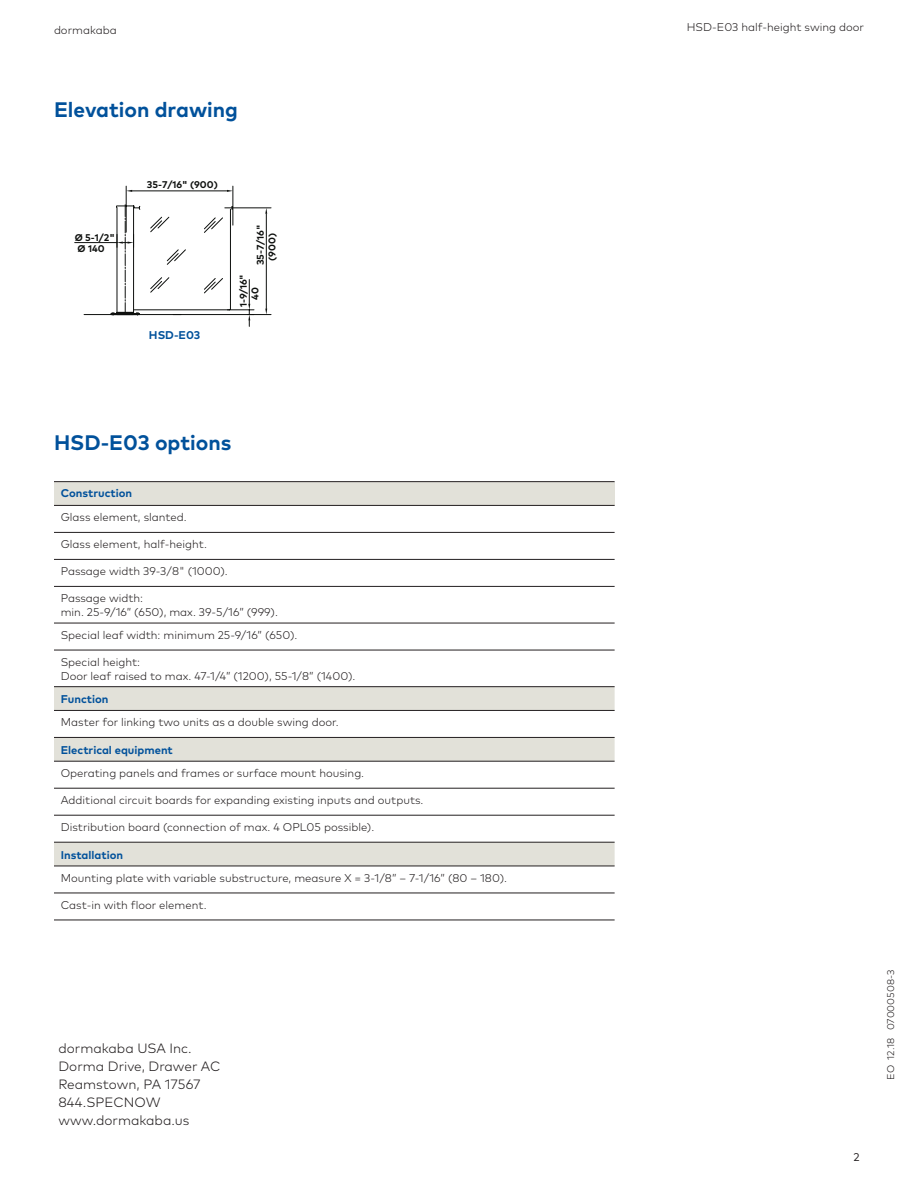
<style>
.page{position:relative;width:918px;height:1188px;background:#fff}
.page>*{position:absolute;margin:0;border:0;box-sizing:border-box;transform-origin:0 0}
.t1{font:700 21px "Mark Pro";color:#01519b}
.t2{font:300 13.5px/18px "Mark Pro";color:#231f20}
.t3{font:300 11.25px/14.2px "Mark Pro";color:#231f20}
.t4{font:700 11.25px "Mark Pro";color:#01519b}
.t5{font:11.25px "Mark Pro";color:#231f20}
.t6{font:700 9.75px/11.7px "Mark Pro";color:#0e100e}
.t7{font:300 9.75px "Mark Pro";color:#231f20}
</style>
<div class="page">
<div style="left:54px;top:482px;width:561px;height:23px;background:#e2e1d9"></div>
<svg style="left:54px;top:687px;width:561px;height:179px"></svg>
<hr style="left:54px;top:532px;width:561px;height:1px;background:#231f20">
<hr style="left:54px;top:559px;width:561px;height:1px;background:#231f20">
<hr style="left:54px;top:586px;width:561px;height:1px;background:#231f20">
<hr style="left:54px;top:623px;width:561px;height:1px;background:#231f20">
<hr style="left:54px;top:650px;width:561px;height:1px;background:#231f20">
<hr style="left:54px;top:686px;width:561px;height:1px;background:#231f20">
<hr style="left:54px;top:737px;width:561px;height:1px;background:#231f20">
<hr style="left:54px;top:788px;width:561px;height:1px;background:#231f20">
<hr style="left:54px;top:815px;width:561px;height:1px;background:#231f20">
<hr style="left:54px;top:842px;width:561px;height:1px;background:#231f20">
<hr style="left:54px;top:866px;width:561px;height:1px;background:#231f20">
<hr style="left:54px;top:893px;width:561px;height:1px;background:#231f20">
<hr style="left:54px;top:920px;width:561px;height:1px;background:#231f20">
<hr style="left:54px;top:481px;width:561px;height:1px;background:#231f20">
<hr style="left:54px;top:505px;width:561px;height:1px;background:#231f20">
<hr style="left:54px;top:710px;width:561px;height:1px;background:#231f20">
<hr style="left:54px;top:761px;width:561px;height:1px;background:#231f20">
<hr style="left:75px;top:242px;width:42px;height:1px;background:#0e100e">
<svg style="left:84px;top:186px;width:187px;height:141px"></svg>
<p class="t3" style="left:54px;top:22px;width:64px">dormakaba</p>
<p class="t3" style="left:687px;top:19px;width:179px">HSD-E03 half-height swing door</p>
<h1 class="t1" style="left:54px;top:94px;width:186px">Elevation drawing</h1>
<p class="t6" style="left:147px;top:178px;width:73px">35-7/16" (900)</p>
<p class="t6" style="left:78px;top:231px;width:39px;text-indent:-3px">Ø 5-1/2"<br>Ø 140</p>
<p class="t6" style="left:254px;top:265px;width:42px;text-align:center;rotate:-90deg">35-7/16" (900)</p>
<p class="t6" style="left:237px;top:300px;width:27px;text-indent:-7px;rotate:-90deg">1-9/16"<br>40</p>
<p class="t4" style="left:149px;top:327px;width:53px">HSD-E03</p>
<h1 class="t1" style="left:54px;top:427px;width:179px">HSD-E03 options</h1>
<p class="t4" style="left:61px;top:485px;width:73px">Construction</p>
<p class="t3" style="left:61px;top:509px;width:128px">Glass element, slanted.</p>
<p class="t3" style="left:61px;top:536px;width:148px">Glass element, half-height.</p>
<p class="t3" style="left:61px;top:563px;width:169px">Passage width 39-3/8" (1000).</p>
<p class="t3" style="left:61px;top:590px;width:219px">Passage width:<br>min. 25-9/16” (650), max. 39-5/16” (999).</p>
<p class="t3" style="left:61px;top:627px;width:238px">Special leaf width: minimum 25-9/16” (650).</p>
<p class="t3" style="left:61px;top:654px;width:296px">Special height:<br>Door leaf raised to max. 47-1/4” (1200), 55-1/8” (1400).</p>
<p class="t4" style="left:61px;top:690px;width:49px">Function</p>
<p class="t3" style="left:61px;top:714px;width:280px">Master for linking two units as a double swing door.</p>
<p class="t4" style="left:61px;top:741px;width:114px">Electrical equipment</p>
<p class="t3" style="left:61px;top:765px;width:305px">Operating panels and frames or surface mount housing.</p>
<p class="t3" style="left:61px;top:792px;width:364px">Additional circuit boards for expanding existing inputs and outputs.</p>
<p class="t3" style="left:61px;top:819px;width:315px">Distribution board (connection of max. 4 OPL05 possible).</p>
<p class="t4" style="left:61px;top:846px;width:64px">Installation</p>
<p class="t3" style="left:61px;top:870px;width:448px">Mounting plate with variable substructure, measure X = 3-1/8” – 7-1/16” (80 – 180).</p>
<p class="t3" style="left:61px;top:897px;width:147px">Cast-in with floor element.</p>
<p class="t2" style="left:58px;top:1038px;width:163px">dormakaba USA Inc.<br>Dorma Drive, Drawer AC<br>Reamstown, PA 17567<br>844.SPECNOW www.dormakaba.us</p>
<p class="t7" style="left:883px;top:1080px;width:111px;rotate:-90deg">EO 12.18 07000508-3</p>
<p class="t5" style="left:853px;top:1149px;width:8px">2</p>
</div>
